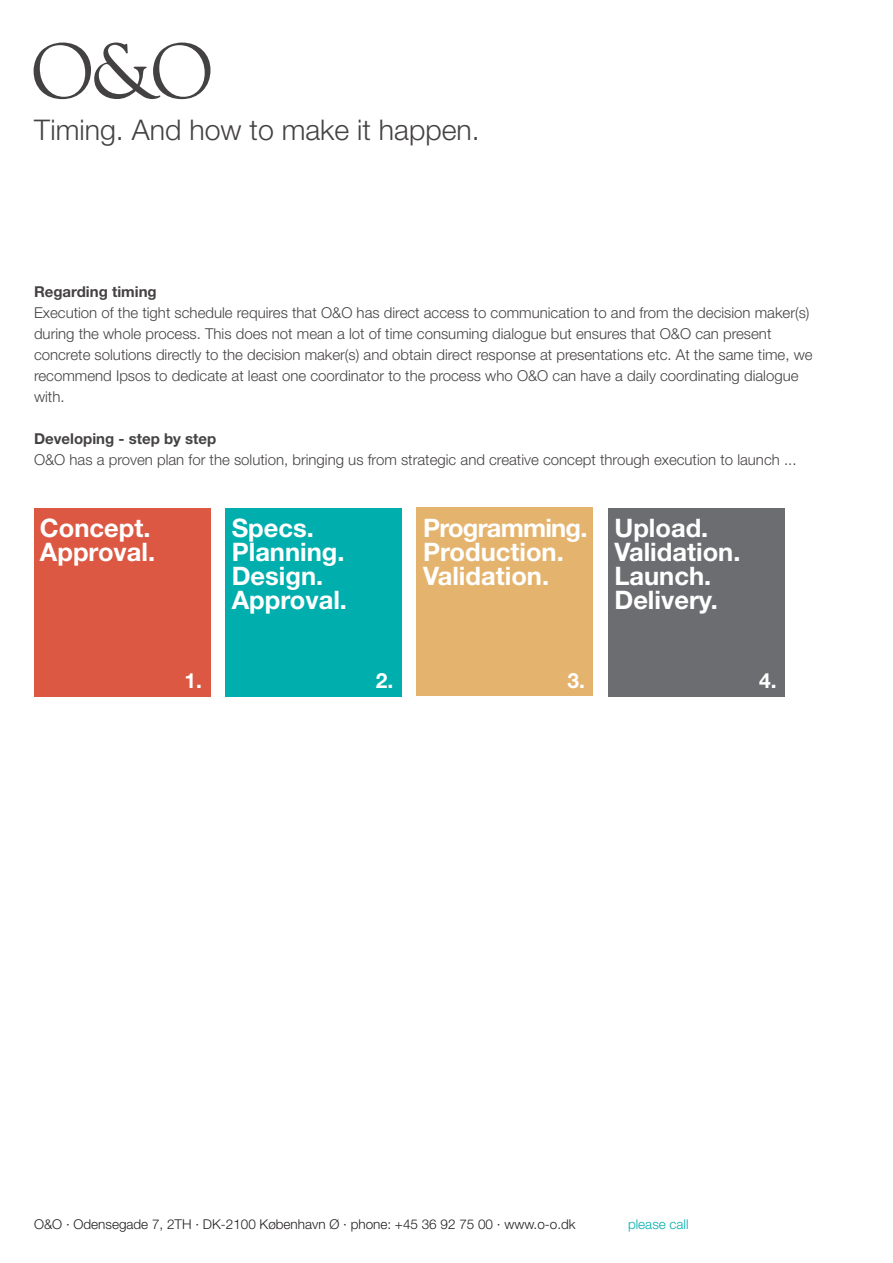
<style>
.page{position:relative;width:893px;height:1263px;background:#fff}
.page>*{position:absolute;margin:0;border:0;box-sizing:border-box;transform-origin:0 0}
.t1{font:300 28.5px "Helvetica Neue";color:#231f20}
.t2{font:700 25.5px "Helvetica Neue";color:#fff}
.t3{font:700 25.5px "Helvetica Neue";letter-spacing:-.03em;color:#fff}
.t4{font:700 21px "Helvetica Neue";color:#fff}
.t5{font:300 15px/21px "Helvetica Neue";color:#231f20}
.t6{font:700 15px "Helvetica Neue";color:#231f20}
.t7{font:300 13.5px "Helvetica Neue";color:#231f20}
.t8{font:300 13.5px "Helvetica Neue";color:#00afad}
</style>
<div class="page">
<svg style="left:34px;top:43px;width:176px;height:56px"></svg>
<div style="left:34px;top:508px;width:176px;height:189px;background:#dc5842"></div>
<div style="left:225px;top:508px;width:177px;height:189px;background:#00afad"></div>
<div style="left:416px;top:507px;width:177px;height:189px;background:#e4b36d"></div>
<div style="left:608px;top:508px;width:176px;height:189px;background:#6c6d70"></div>
<h1 class="t1" style="left:34px;top:112px;width:447px">Timing. And how to make it happen.</h1>
<p class="t6" style="left:34px;top:283px;width:124px">Regarding timing</p>
<p class="t5" style="left:34px;top:302px;width:780px">Execution of the tight schedule requires that O&amp;O has direct access to communication to and from the decision maker(s) during the whole process. This does not mean a lot of time consuming dialogue but ensures that O&amp;O can present concrete solutions directly to the decision maker(s) and obtain direct response at presentations etc. At the same time, we recommend Ipsos to dedicate at least one coordinator to the process who O&amp;O can have a daily coordinating dialogue with.</p>
<p class="t6" style="left:34px;top:430px;width:184px">Developing - step by step</p>
<p class="t5" style="left:34px;top:449px;width:764px">O&amp;O has a proven plan for the solution, bringing us from strategic and creative concept through execution to launch ...</p>
<p class="t2" style="left:40px;top:512px;width:112px">Concept.</p>
<p class="t2" style="left:40px;top:536px;width:117px">Approval.</p>
<p class="t2" style="left:232px;top:512px;width:84px">Specs.</p>
<p class="t2" style="left:232px;top:536px;width:114px">Planning.</p>
<p class="t2" style="left:232px;top:560px;width:93px">Design.</p>
<p class="t2" style="left:232px;top:584px;width:117px">Approval.</p>
<p class="t3" style="left:423px;top:512px;width:166px">Programming.</p>
<p class="t2" style="left:423px;top:536px;width:142px">Production.</p>
<p class="t2" style="left:423px;top:560px;width:128px">Validation.</p>
<p class="t2" style="left:614px;top:512px;width:95px">Upload.</p>
<p class="t2" style="left:614px;top:536px;width:128px">Validation.</p>
<p class="t2" style="left:614px;top:560px;width:98px">Launch.</p>
<p class="t2" style="left:614px;top:584px;width:105px">Delivery.</p>
<p class="t4" style="left:184px;top:668px;width:19px">1.</p>
<p class="t4" style="left:376px;top:668px;width:19px">2.</p>
<p class="t4" style="left:567px;top:668px;width:19px">3.</p>
<p class="t4" style="left:759px;top:668px;width:19px">4.</p>
<p class="t7" style="left:34px;top:1216px;width:543px">O&amp;O · Odensegade 7, 2TH · DK-2100 København Ø · phone: +45 36 92 75 00 · www.o-o.dk</p>
<p class="t8" style="left:628px;top:1216px;width:62px">please call</p>
</div>
